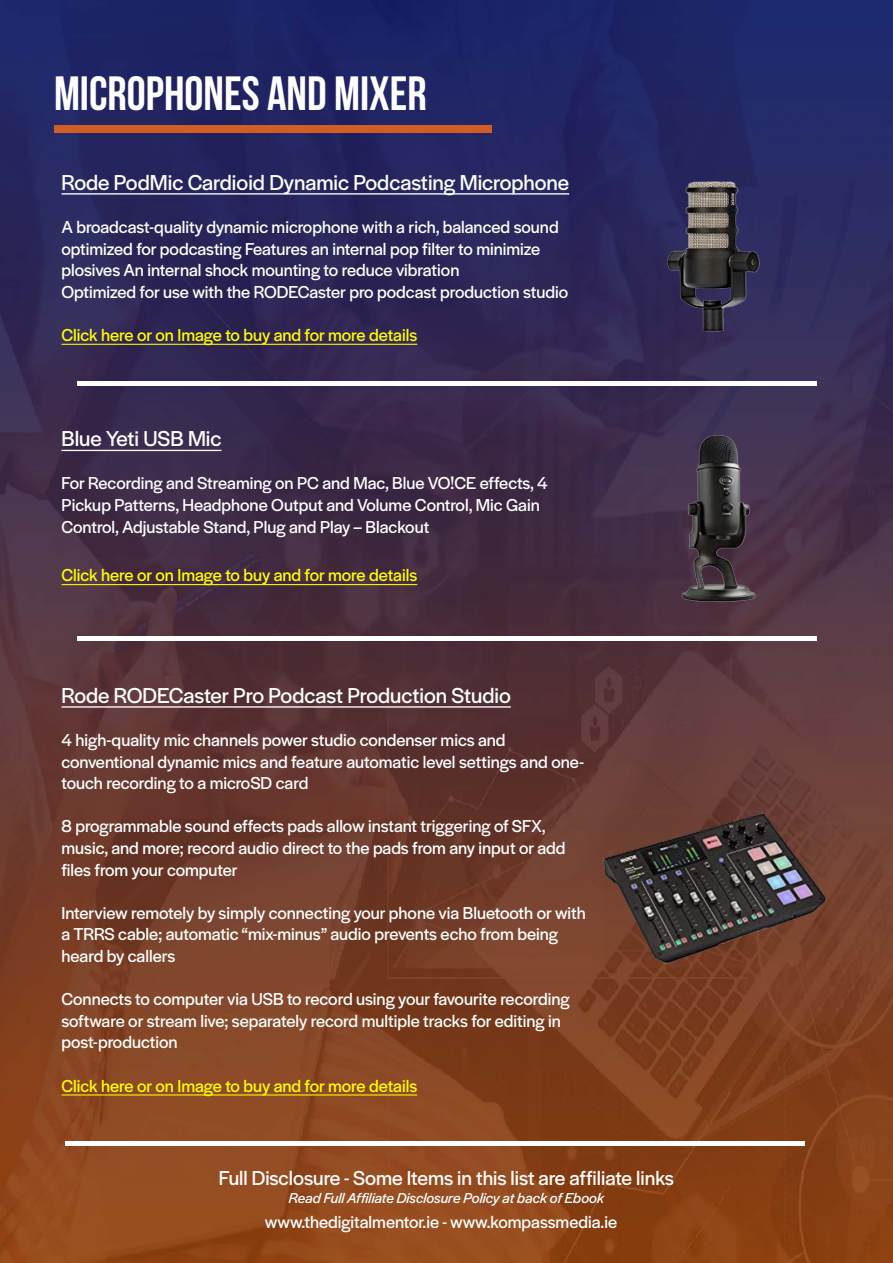
<style>
.page{position:relative;width:893px;height:1263px;background:#fff}
.page>*{position:absolute;margin:0;border:0;box-sizing:border-box;transform-origin:0 0}
.t1{font:48px "Bebas Neue";color:#fff}
.t2{font:22.5px "Halyard Display";color:#fff}
.t3{font:21px "Halyard Display";color:#fff}
.t4{font:18px/21.6px "Halyard Display";color:#fff}
.t5{font:18px "Halyard Display";color:#ff0}
.t6{font:italic 15px "Halyard Display";color:#fff}
</style>
<div class="page">
<img style="left:0;top:0;width:893px;height:1263px">
<div style="left:54px;top:125px;width:437px;height:8px;background:#d15d27"></div>
<img style="left:620px;top:166px;width:190px;height:179px">
<img style="left:607px;top:427px;width:214px;height:186px">
<img style="left:602px;top:777px;width:231px;height:200px">
<hr style="left:62px;top:193px;width:507px;height:2px;background:#fff">
<hr style="left:62px;top:344px;width:355px;height:1px;background:#ff0">
<hr style="left:62px;top:450px;width:159px;height:1px;background:#fff">
<hr style="left:62px;top:584px;width:355px;height:1px;background:#ff0">
<hr style="left:62px;top:706px;width:449px;height:2px;background:#fff">
<hr style="left:62px;top:1094px;width:355px;height:1px;background:#ff0">
<hr style="left:77px;top:382px;width:739px;height:4px;background:#fff">
<hr style="left:77px;top:637px;width:739px;height:4px;background:#fff">
<hr style="left:65px;top:1142px;width:739px;height:4px;background:#fff">
<h1 class="t1" style="left:54px;top:67px;width:374px">MICROPHONES AND MIXER</h1>
<p class="t2" style="left:62px;top:166px;width:509px">Rode PodMic Cardioid Dynamic Podcasting Microphone</p>
<p class="t4" style="left:62px;top:215px;width:508px">A broadcast-quality dynamic microphone with a rich, balanced sound optimized for podcasting Features an internal pop filter to minimize plosives An internal shock mounting to reduce vibration<br>Optimized for use with the RODECaster pro podcast production studio</p>
<p class="t5" style="left:62px;top:322px;width:357px">Click here or on Image to buy and for more details</p>
<p class="t2" style="left:62px;top:423px;width:161px">Blue Yeti USB Mic</p>
<p class="t4" style="left:62px;top:472px;width:488px">For Recording and Streaming on PC and Mac, Blue VO!CE effects, 4<br>Pickup Patterns, Headphone Output and Volume Control, Mic Gain<br>Control, Adjustable Stand, Plug and Play – Blackout</p>
<p class="t5" style="left:62px;top:562px;width:357px">Click here or on Image to buy and for more details</p>
<p class="t2" style="left:62px;top:679px;width:451px">Rode RODECaster Pro Podcast Production Studio</p>
<p class="t4" style="left:62px;top:728px;width:524px">4 high-quality mic channels power studio condenser mics and conventional dynamic mics and feature automatic level settings and one&shy;touch recording to a microSD card</p>
<p class="t4" style="left:62px;top:815px;width:506px">8 programmable sound effects pads allow instant triggering of SFX, music, and more; record audio direct to the pads from any input or add files from your computer</p>
<p class="t4" style="left:62px;top:901px;width:526px">Interview remotely by simply connecting your phone via Bluetooth or with a TRRS cable; automatic “mix-minus” audio prevents echo from being heard by callers</p>
<p class="t4" style="left:62px;top:987px;width:510px">Connects to computer via USB to record using your favourite recording software or stream live; separately record multiple tracks for editing in post-production</p>
<p class="t5" style="left:62px;top:1073px;width:357px">Click here or on Image to buy and for more details</p>
<p class="t3" style="left:219px;top:1163px;width:457px">Full Disclosure - Some Items in this list are affiliate links</p>
<p class="t6" style="left:289px;top:1187px;width:317px">Read Full Affiliate Disclosure Policy at back of Ebook</p>
<p class="t4" style="left:265px;top:1210px;width:354px">www.thedigitalmentor.ie - www.kompassmedia.ie</p>
</div>
